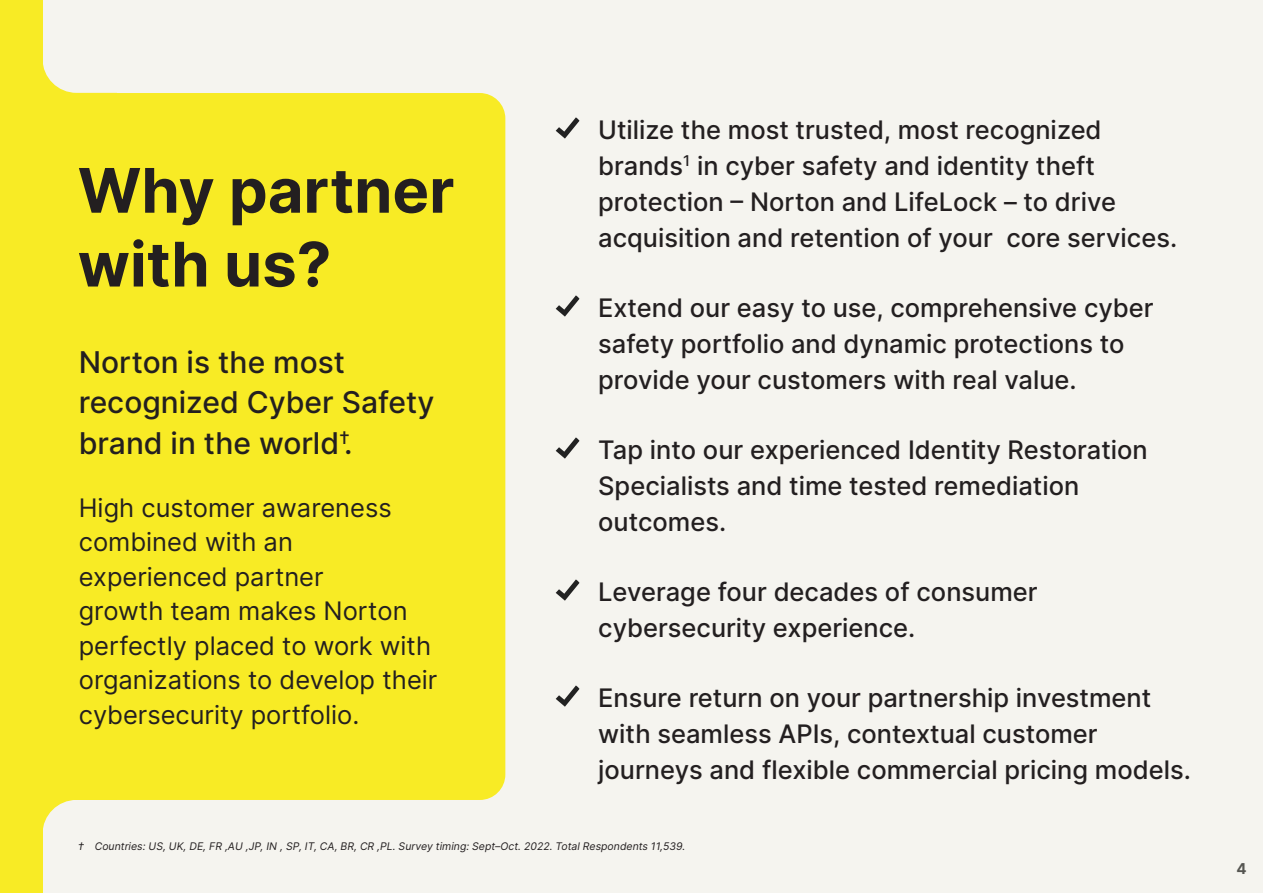
<style>
.page{position:relative;width:1263px;height:893px;background:#f5f4ef}
.page>*{position:absolute;margin:0;border:0;box-sizing:border-box;transform-origin:0 0}
.t1{font:700 61.5px/73.8px "Inter";color:#231f20}
.t2{font:500 30px/40.8px "Inter";color:#231f20}
.t3{font:500 25.5px/36px "Inter";color:#231f20}
.t4{font:25.5px/34.5px "Inter";color:#231f20}
.t5{font:700 15px "Inter";color:#555551}
.t6{font:italic 10.5px "Inter";color:#231f20}
</style>
<div class="page">
<div style="left:43px;top:93px;width:462px;height:707px;background:#f8eb25"></div>
<div style="left:43px;top:421px;width:74px;height:93px;background:#f8eb25"></div>
<svg style="left:43px;top:792px;width:74px;height:36px"></svg>
<svg style="left:556px;top:117px;width:23px;height:22px"></svg>
<svg style="left:556px;top:295px;width:23px;height:22px"></svg>
<svg style="left:556px;top:437px;width:23px;height:22px"></svg>
<svg style="left:556px;top:579px;width:23px;height:22px"></svg>
<svg style="left:556px;top:685px;width:23px;height:22px"></svg>
<svg style="left:43px;top:64px;width:74px;height:53px"></svg>
<div style="left:0;top:0;width:43px;height:893px;background:#f8eb25"></div>
<p class="t1" style="left:78px;top:151px;width:378px">Why partner with us?</p>
<p class="t2" style="left:79px;top:340px;width:357px">Norton is the most recognized Cyber Safety brand in the world<sup>†</sup>.</p>
<p class="t4" style="left:79px;top:490px;width:360px">High customer awareness combined with an experienced partner<br>growth team makes Norton perfectly placed to work with organizations to develop their cybersecurity portfolio.</p>
<p class="t3" style="left:598px;top:111px;width:580px">Utilize the most trusted, most recognized brands<sup>1</sup> in cyber safety and identity theft protection – Norton and LifeLock – to drive acquisition and retention of your core services.</p>
<p class="t3" style="left:598px;top:289px;width:557px">Extend our easy to use, comprehensive cyber safety portfolio and dynamic protections to provide your customers with real value.</p>
<p class="t3" style="left:598px;top:431px;width:551px">Tap into our experienced Identity Restoration<br>Specialists and time tested remediation outcomes.</p>
<p class="t3" style="left:598px;top:573px;width:441px">Leverage four decades of consumer cybersecurity experience.</p>
<p class="t3" style="left:598px;top:679px;width:594px">Ensure return on your partnership investment with seamless APIs, contextual customer journeys and flexible commercial pricing models.</p>
<p class="t6" style="left:78px;top:839px;width:609px">† Countries: US, UK, DE, FR ,AU ,JP, IN , SP, IT, CA, BR, CR ,PL. Survey timing: Sept–Oct. 2022. Total Respondents 11,539.</p>
<p class="t5" style="left:1236px;top:858px;width:12px">4</p>
</div>
